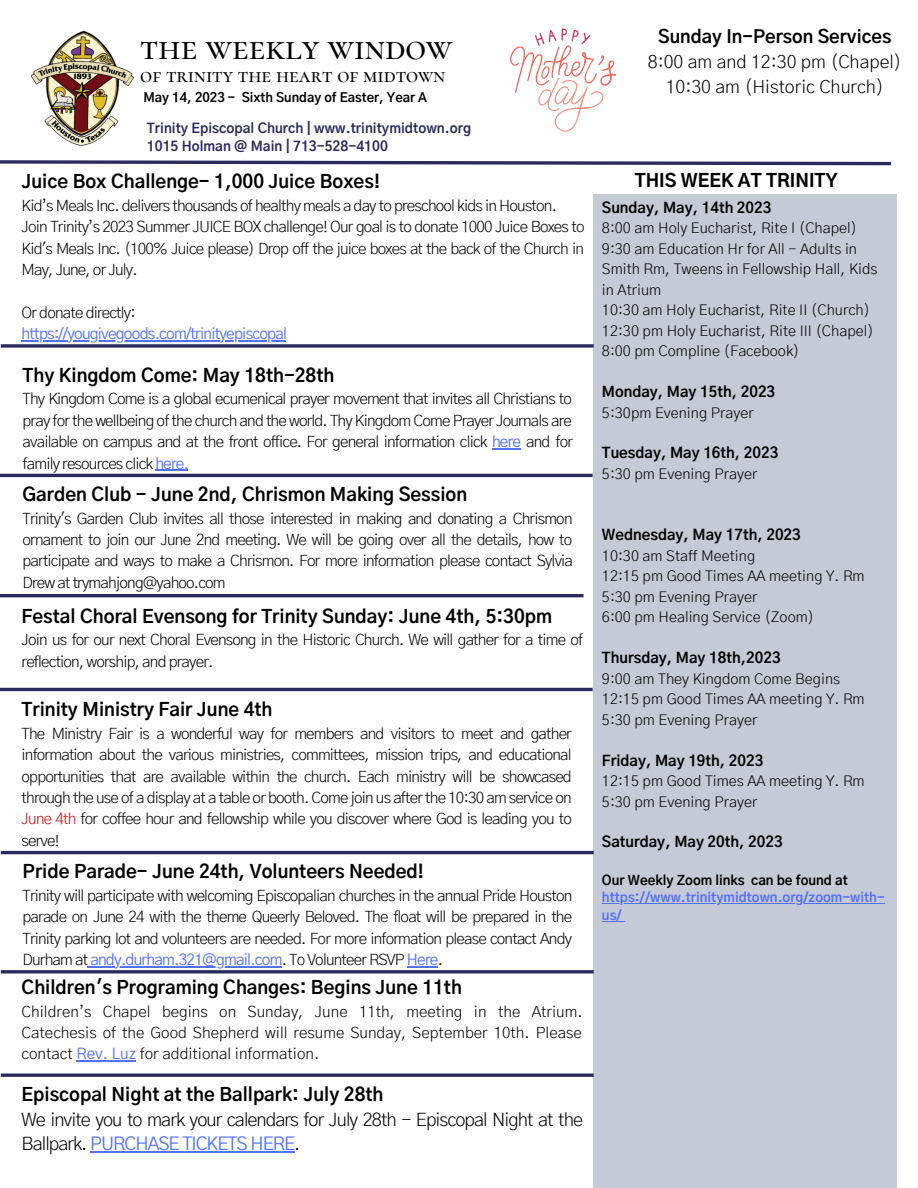
<style>
.page{position:relative;width:918px;height:1188px;background:#fff}
.page>*{position:absolute;margin:0;border:0;box-sizing:border-box;transform-origin:0 0}
.t1{font:500 36px "Cormorant SC";color:#000}
.t2{font:500 21px "Cormorant SC";color:#000}
.t3{font:700 18.45px "Gothic A1";color:#000}
.t4{font:300 18.45px/24.8px "Gothic A1";letter-spacing:-.05em;color:#000}
.t5{font:300 18px "Gothic A1";color:#000}
.t6{font:700 18px "Gothic A1";color:#000}
.t7{font:800 18px "Gothic A1";color:#000}
.t8{font:300 15.45px/21.3px "Gothic A1";letter-spacing:-.05em;color:#000;text-align:justify}
.t9{font:15.45px "Gothic A1";letter-spacing:-.05em;color:#5271ff}
.t10{font:300 14.7px/20.5px "Gothic A1";color:#000}
.t11{font:700 14.7px "Gothic A1";color:#000}
.t12{font:700 13.5px "Gothic A1";color:#2b295d}
.t13{font:700 13.2px/17.5px "Gothic A1";color:#5271ff}
.t14{font:700 13.2px "Gothic A1";color:#000}
.t15{font:700 12.75px "Gothic A1";color:#000}
.s1{font-weight:400;color:#5271ff}
.s2{color:#cf0f0f}
</style>
<div class="page">
<div style="left:593px;top:194px;width:304px;height:994px;background:#c6c9d6"></div>
<img style="left:30px;top:30px;width:104px;height:116px">
<svg style="left:0;top:160px;width:891px;height:6px"></svg>
<hr style="left:0;top:688px;width:593px;height:3px;background:#2b295d">
<hr style="left:1px;top:851px;width:593px;height:3px;background:#2b295d">
<hr style="left:0;top:474px;width:593px;height:3px;background:#2b295d">
<hr style="left:0;top:594px;width:583px;height:3px;background:#2b295d">
<svg style="left:1px;top:970px;width:593px;height:4px;background:#4b4975"></svg>
<svg style="left:1px;top:344px;width:593px;height:4px;background:#4b4a75"></svg>
<svg style="left:510px;top:29px;width:106px;height:103px"></svg>
<hr style="left:602px;top:903px;width:283px;height:1px;background:#5271ff">
<svg style="left:602px;top:921px;width:23px;height:1px"></svg>
<svg style="left:492px;top:448px;width:28px;height:1px"></svg>
<hr style="left:155px;top:470px;width:33px;height:1px;background:#5271ff">
<hr style="left:77px;top:1060px;width:59px;height:2px;background:#5271ff">
<hr style="left:87px;top:966px;width:195px;height:1px;background:#5271ff">
<hr style="left:407px;top:966px;width:31px;height:1px;background:#5271ff">
<hr style="left:22px;top:340px;width:264px;height:1px;background:#5271ff">
<hr style="left:1px;top:1074px;width:593px;height:3px;background:#2b295d">
<hr style="left:90px;top:1152px;width:204px;height:1px;background:#5271ff">
<p class="t1" style="left:140px;top:25px;width:314px">the weekly window</p>
<p class="t2" style="left:140px;top:63px;width:307px">of trinity the heart of midtown</p>
<p class="t15" style="left:143px;top:92px;width:285px">May 14, 2023 - Sixth Sunday of Easter, Year A</p>
<p class="t12" style="left:147px;top:122px;width:326px">Trinity Episcopal Church | www.trinitymidtown.org</p>
<p class="t12" style="left:147px;top:140px;width:242px">1015 Holman @ Main | 713-528-4100</p>
<p class="t3" style="left:22px;top:174px;width:360px">Juice Box Challenge- 1,000 Juice Boxes!</p>
<p class="t8" style="left:22px;top:196px;width:537px">Kid’s Meals Inc. delivers thousands of healthy meals a day to preschool kids in Houston.</p>
<p class="t8" style="left:22px;top:217px;width:565px">Join Trinity’s 2023 Summer JUICE BOX challenge! Our goal is to donate 1000 Juice Boxes to Kid's Meals Inc. (100% Juice please) Drop off the juice boxes at the back of the Church in May, June, or July.</p>
<p class="t8" style="left:22px;top:303px;width:116px">Or donate directly:</p>
<p class="t9" style="left:22px;top:327px;width:267px">https://yougivegoods.com/trinityepiscopal</p>
<p class="t3" style="left:23px;top:367px;width:313px">Thy Kingdom Come: May 18th-28th</p>
<p class="t8" style="left:23px;top:389px;width:552px">Thy Kingdom Come is a global ecumenical prayer movement that invites all Christians to pray for the wellbeing of the church and the world. Thy Kingdom Come Prayer Journals are available on campus and at the front office. For general information click <span class="s1">here</span> and for family resources click <span class="s1">here.</span></p>
<p class="t3" style="left:23px;top:486px;width:446px">Garden Club - June 2nd, Chrismon Making Session</p>
<p class="t8" style="left:23px;top:508px;width:552px">Trinity's Garden Club invites all those interested in making and donating a Chrismon ornament to join our June 2nd meeting. We will be going over all the details, how to participate and ways to make a Chrismon. For more information please contact Sylvia Drew at trymahjong@yahoo.com</p>
<p class="t3" style="left:22px;top:608px;width:532px">Festal Choral Evensong for Trinity Sunday: June 4th, 5:30pm</p>
<p class="t8" style="left:22px;top:630px;width:563px">Join us for our next Choral Evensong in the Historic Church. We will gather for a time of reflection, worship, and prayer.</p>
<p class="t3" style="left:22px;top:702px;width:252px">Trinity Ministry Fair June 4th</p>
<p class="t8" style="left:22px;top:724px;width:552px">The Ministry Fair is a wonderful way for members and visitors to meet and gather information about the various ministries, committees, mission trips, and educational opportunities that are available within the church. Each ministry will be showcased through the use of a display at a table or booth. Come join us after the 10:30 am service on <span class="s2">June 4th</span> for coffee hour and fellowship while you discover where God is leading you to serve!</p>
<p class="t3" style="left:23px;top:864px;width:403px">Pride Parade- June 24th, Volunteers Needed!</p>
<p class="t8" style="left:23px;top:886px;width:551px">Trinity will participate with welcoming Episcopalian churches in the annual Pride Houston parade on June 24 with the theme Queerly Beloved. The float will be prepared in the Trinity parking lot and volunteers are needed. For more information please contact Andy Durham at <span class="s1">andy.durham.321@gmail.com</span>. To Volunteer RSVP <span class="s1">Here</span>.</p>
<p class="t3" style="left:22px;top:979px;width:442px">Children's Programing Changes: Begins June 11th</p>
<p class="t8" style="left:22px;top:1001px;width:563px">Children’s Chapel begins on Sunday, June 11th, meeting in the Atrium.<br>Catechesis of the Good Shepherd will resume Sunday, September 10th. Please contact <span class="s1">Rev. Luz</span> for additional information.</p>
<p class="t3" style="left:22px;top:1086px;width:363px">Episcopal Night at the Ballpark: July 28th</p>
<p class="t4" style="left:22px;top:1108px;width:563px">We invite you to mark your calendars for July 28th - Episcopal Night at the<br>Ballpark. <span class="s1">PURCHASE TICKETS HERE</span>.</p>
<p class="t6" style="left:658px;top:29px;width:235px">Sunday In-Person Services</p>
<p class="t5" style="left:648px;top:54px;width:256px">8:00 am and 12:30 pm (Chapel)</p>
<p class="t5" style="left:666px;top:79px;width:220px">10:30 am (Historic Church)</p>
<p class="t7" style="left:635px;top:173px;width:205px">THIS WEEK AT TRINITY</p>
<p class="t11" style="left:602px;top:201px;width:171px">Sunday, May, 14th 2023</p>
<p class="t10" style="left:602px;top:219px;width:257px">8:00 am Holy Eucharist, Rite I (Chapel)</p>
<p class="t10" style="left:602px;top:239px;width:277px">9:30 am Education Hr for All - Adults in<br>Smith Rm, Tweens in Fellowship Hall, Kids in Atrium</p>
<p class="t10" style="left:602px;top:300px;width:270px">10:30 am Holy Eucharist, Rite II (Church)</p>
<p class="t10" style="left:602px;top:321px;width:273px">12:30 pm Holy Eucharist, Rite III (Chapel)</p>
<p class="t10" style="left:602px;top:341px;width:199px">8:00 pm Compline (Facebook)</p>
<p class="t11" style="left:602px;top:385px;width:175px">Monday, May 15th, 2023</p>
<p class="t10" style="left:602px;top:403px;width:153px">5:30pm Evening Prayer</p>
<p class="t11" style="left:602px;top:447px;width:178px">Tuesday, May 16th, 2023</p>
<p class="t10" style="left:602px;top:464px;width:157px">5:30 pm Evening Prayer</p>
<p class="t11" style="left:602px;top:529px;width:200px">Wednesday, May 17th, 2023</p>
<p class="t10" style="left:602px;top:546px;width:155px">10:30 am Staff Meeting</p>
<p class="t10" style="left:602px;top:567px;width:264px">12:15 pm Good Times AA meeting Y. Rm</p>
<p class="t10" style="left:602px;top:587px;width:157px">5:30 pm Evening Prayer</p>
<p class="t10" style="left:602px;top:608px;width:214px">6:00 pm Healing Service (Zoom)</p>
<p class="t11" style="left:602px;top:652px;width:180px">Thursday, May 18th,2023</p>
<p class="t10" style="left:602px;top:669px;width:240px">9:00 am They Kingdom Come Begins</p>
<p class="t10" style="left:602px;top:690px;width:264px">12:15 pm Good Times AA meeting Y. Rm</p>
<p class="t10" style="left:602px;top:710px;width:157px">5:30 pm Evening Prayer</p>
<p class="t11" style="left:602px;top:754px;width:163px">Friday, May 19th, 2023</p>
<p class="t10" style="left:602px;top:771px;width:264px">12:15 pm Good Times AA meeting Y. Rm</p>
<p class="t10" style="left:602px;top:792px;width:157px">5:30 pm Evening Prayer</p>
<p class="t11" style="left:602px;top:836px;width:182px">Saturday, May 20th, 2023</p>
<p class="t14" style="left:602px;top:874px;width:247px">Our Weekly Zoom links can be found at</p>
<p class="t13" style="left:602px;top:889px;width:284px">https://www.trinitymidtown.org/zoom-with&shy;us/</p>
</div>
